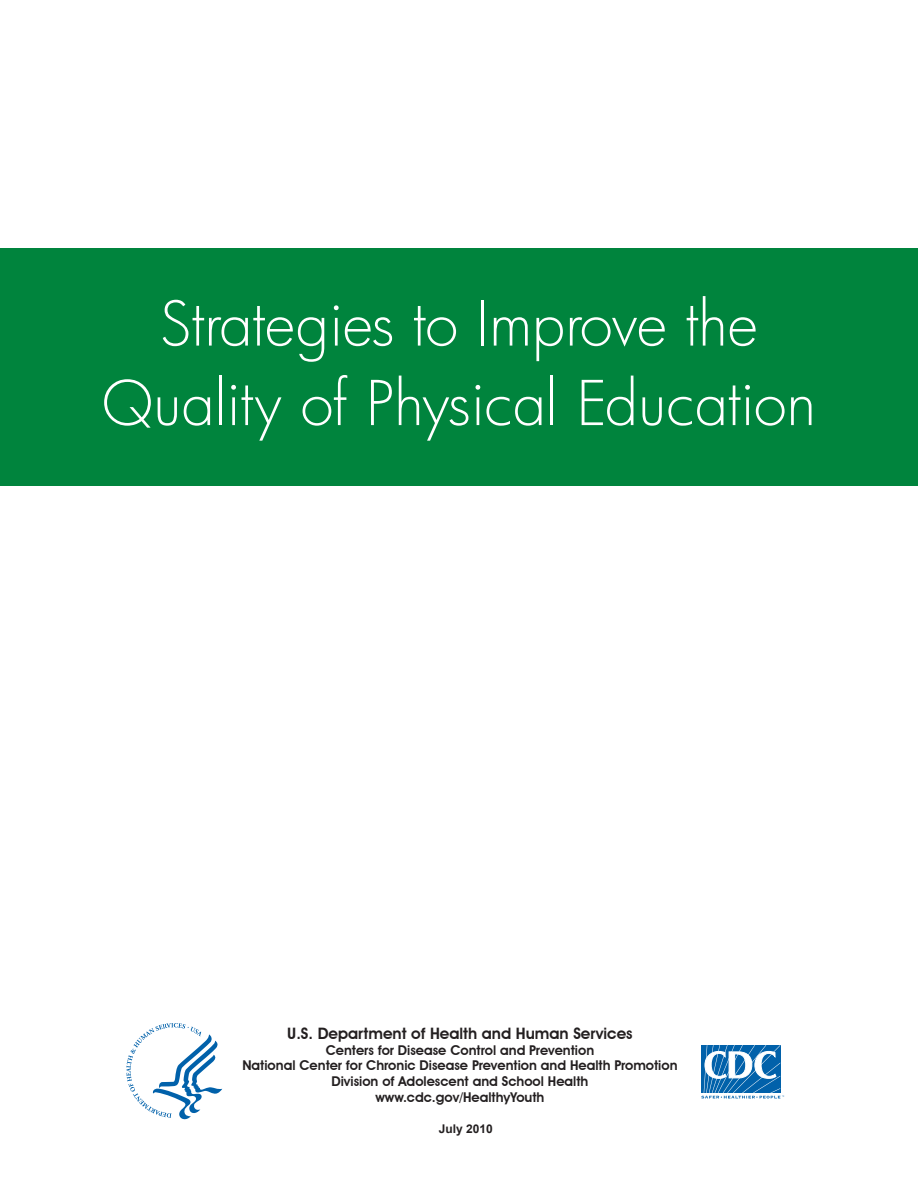
<style>
.page{position:relative;width:918px;height:1188px;background:#fff}
.page>*{position:absolute;margin:0;border:0;box-sizing:border-box;transform-origin:0 0}
.t1{font:300 60px/79.5px "Futura";letter-spacing:-.005em;color:#fff;text-align:center}
.t2{font:600 15.75px "Avant Garde IT Cby BT";color:#231f20}
.t3{font:600 13.5px/15.8px "Avant Garde IT Cby BT";color:#231f20;text-align:center}
.t4{font:700 12px "Arial";color:#231f20}
</style>
<div class="page">
<div style="left:0;top:248px;width:918px;height:238px;background:#00843d"></div>
<svg style="left:126px;top:1023px;width:96px;height:96px"></svg>
<svg style="left:701px;top:1045px;width:83px;height:54px"></svg>
<p class="t1" style="left:102px;top:283px;width:716px">Strategies to Improve the<br>Quality of Physical Education</p>
<p class="t2" style="left:287px;top:1024px;width:347px">U.S. Department of Health and Human Services</p>
<p class="t3" style="left:242px;top:1042px;width:437px">Centers for Disease Control and Prevention<br>National Center for Chronic Disease Prevention and Health Promotion Division of Adolescent and School Health<br>www.cdc.gov/HealthyYouth</p>
<p class="t4" style="left:439px;top:1121px;width:56px">July 2010</p>
</div>
